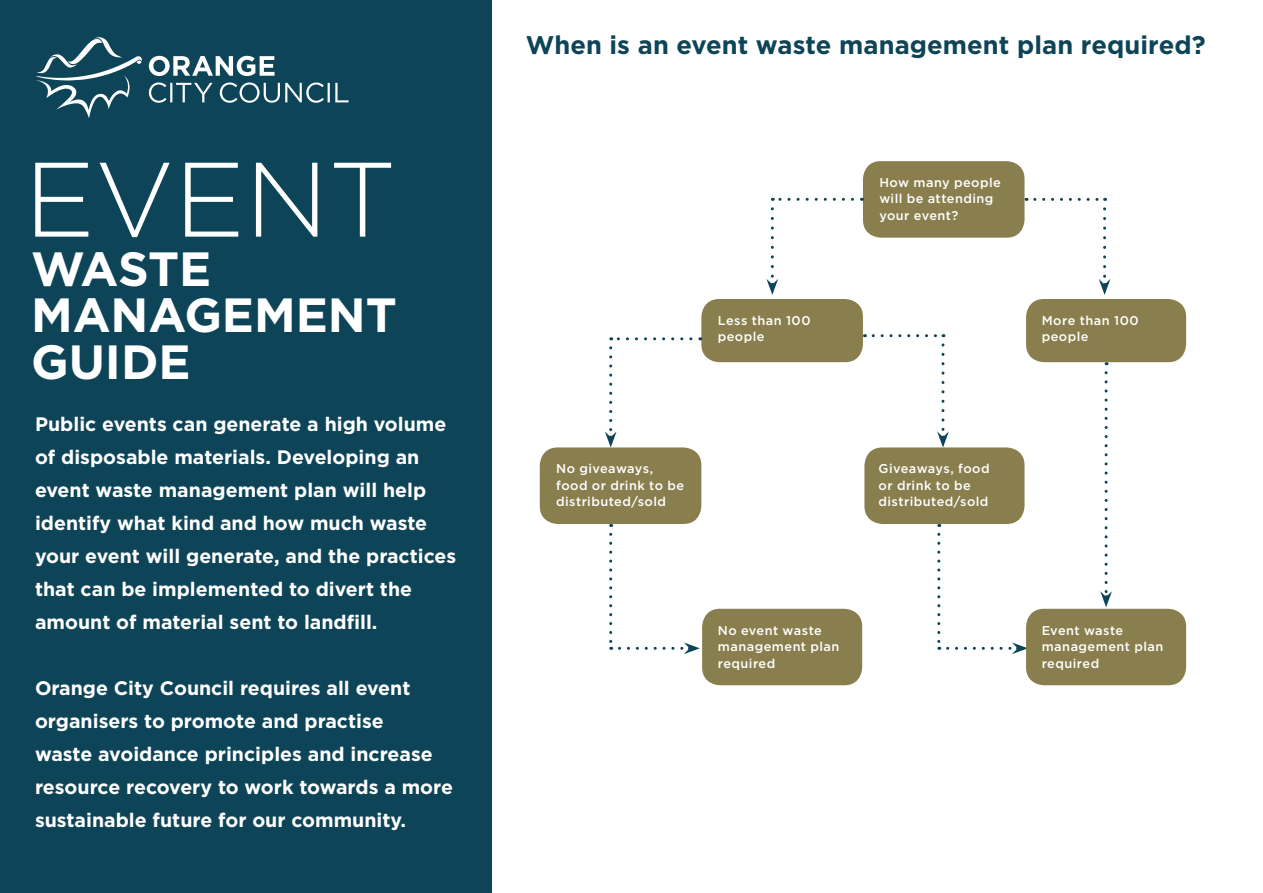
<style>
.page{position:relative;width:1263px;height:893px;background:#fff}
.page>*{position:absolute;margin:0;border:0;box-sizing:border-box;transform-origin:0 0}
.t1{font:300 105.6px "Gotham";color:#fff}
.t2{font:700 48px/46.5px "Gotham";color:#fff}
.heading{font:700 25.5px "Gotham";color:#0d4458}
.t3{font:700 19.5px/33px "Gotham";color:#fff}
.white_text{font:500 12.75px/16.5px "Gotham";letter-spacing:.035em;color:#fff}
</style>
<div class="page">
<div style="left:0;top:0;width:492px;height:893px;background:#0d4458"></div>
<svg style="left:35px;top:37px;width:107px;height:81px"></svg>
<svg style="left:149px;top:82px;width:200px;height:21px"></svg>
<svg style="left:149px;top:56px;width:125px;height:20px"></svg>
<div style="left:863px;top:161px;width:161px;height:77px;background:#897e4d;border-radius:18px"></div>
<svg style="left:772px;top:198px;width:80px;height:3px"></svg>
<svg style="left:766px;top:209px;width:12px;height:86px"></svg>
<svg style="left:609px;top:534px;width:3px;height:116px"></svg>
<svg style="left:619px;top:642px;width:81px;height:12px"></svg>
<svg style="left:937px;top:534px;width:3px;height:116px"></svg>
<svg style="left:947px;top:642px;width:79px;height:12px"></svg>
<svg style="left:1035px;top:198px;width:70px;height:3px"></svg>
<svg style="left:1099px;top:209px;width:11px;height:86px"></svg>
<div style="left:701px;top:299px;width:162px;height:63px;background:#897e4d;border-radius:18px"></div>
<div style="left:1026px;top:299px;width:160px;height:63px;background:#897e4d;border-radius:18px"></div>
<div style="left:1026px;top:609px;width:160px;height:76px;background:#897e4d;border-radius:18px"></div>
<div style="left:702px;top:609px;width:160px;height:76px;background:#897e4d;border-radius:18px"></div>
<svg style="left:611px;top:337px;width:80px;height:3px"></svg>
<svg style="left:605px;top:348px;width:12px;height:99px"></svg>
<svg style="left:873px;top:334px;width:71px;height:3px"></svg>
<svg style="left:937px;top:345px;width:12px;height:102px"></svg>
<div style="left:540px;top:447px;width:161px;height:77px;background:#897e4d;border-radius:18px"></div>
<div style="left:864px;top:447px;width:160px;height:77px;background:#897e4d;border-radius:18px"></div>
<svg style="left:1100px;top:373px;width:12px;height:234px"></svg>
<p class="t1" style="left:24px;top:132px;width:374px">EVENT</p>
<p class="t2" style="left:31px;top:245px;width:367px">WASTE<br>MANAGEMENT<br>GUIDE</p>
<p class="t3" style="left:35px;top:407px;width:423px">Public events can generate a high volume of disposable materials. Developing an event waste management plan will help identify what kind and how much waste your event will generate, and the practices that can be implemented to divert the amount of material sent to landfill.</p>
<p class="t3" style="left:35px;top:671px;width:420px">Orange City Council requires all event organisers to promote and practise<br>waste avoidance principles and increase resource recovery to work towards a more sustainable future for our community.</p>
<p class="heading" style="left:526px;top:28px;width:681px">When is an event waste management plan required?</p>
<p class="white_text" style="left:879px;top:174px;width:123px">How many people will be attending your event?</p>
<p class="white_text" style="left:718px;top:312px;width:94px">Less than 100 people</p>
<p class="white_text" style="left:1042px;top:312px;width:99px">More than 100 people</p>
<p class="white_text" style="left:556px;top:460px;width:129px">No giveaways, food or drink to be distributed/sold</p>
<p class="white_text" style="left:878px;top:460px;width:113px">Giveaways, food or drink to be distributed/sold</p>
<p class="white_text" style="left:718px;top:622px;width:123px">No event waste management plan required</p>
<p class="white_text" style="left:1042px;top:622px;width:123px">Event waste management plan required</p>
</div>
